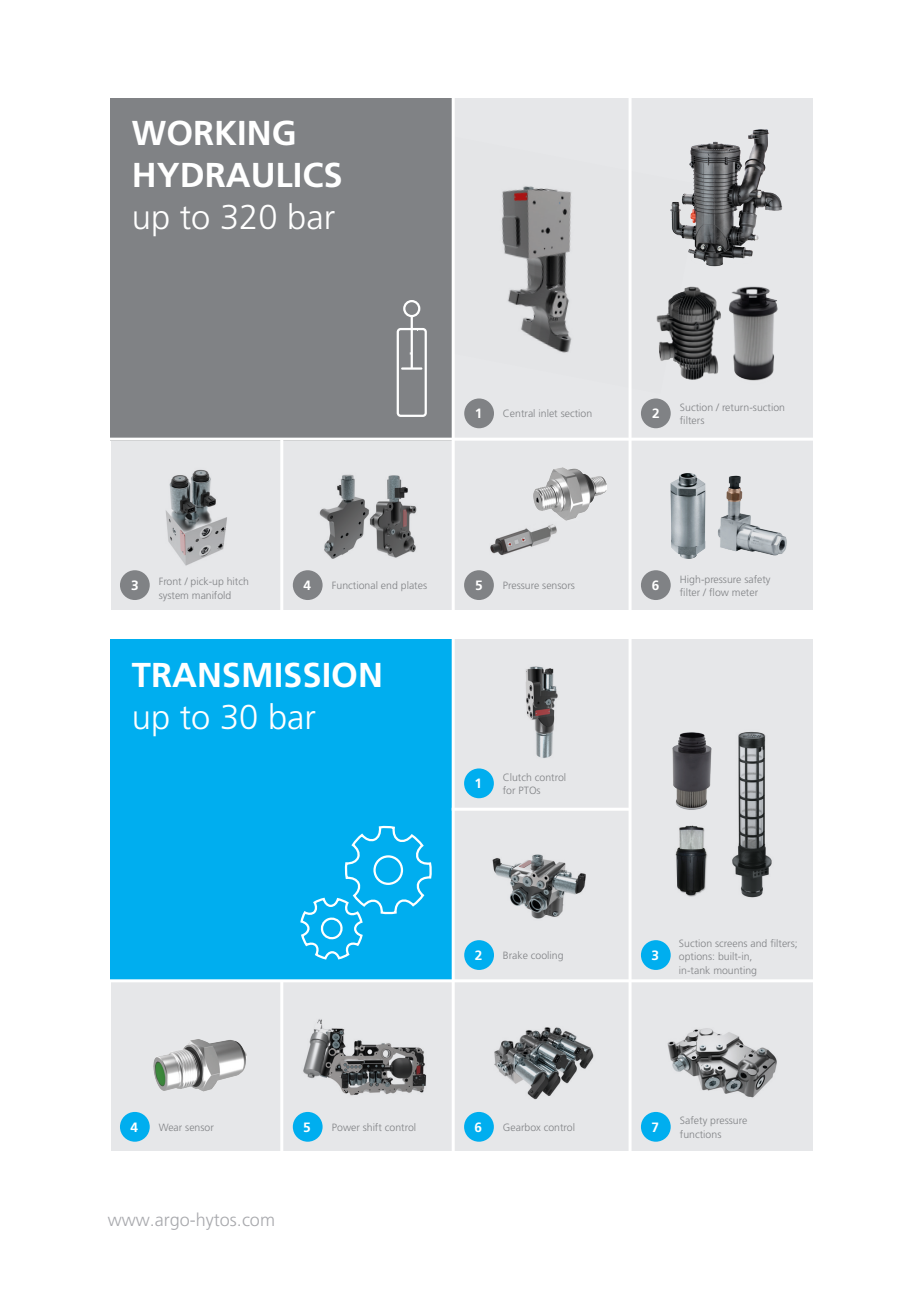
<style>
.page{position:relative;width:923px;height:1289px;background:#fff}
.page>*{position:absolute;margin:0;border:0;box-sizing:border-box;transform-origin:0 0}
.t1{font:700 34.5px/42px "Frutiger LT Pro";color:#fff}
.t2{font:300 34.5px "Frutiger LT Pro";color:#fff}
.t3{font:300 18px "Frutiger LT Pro";color:#a8a9ad}
.t4{font:700 13.5px "Frutiger LT Pro";color:#fff}
.t5{font:300 10.5px/13.5px "Frutiger LT Pro";color:#808285}
</style>
<div class="page">
<div style="left:111px;top:639px;width:701px;height:511px;background:#e6e7e9"></div>
<div style="left:111px;top:98px;width:701px;height:511px;background:#e6e7e9"></div>
<img style="left:319px;top:474px;width:42px;height:85px">
<img style="left:361px;top:475px;width:56px;height:83px">
<img style="left:501px;top:133px;width:131px;height:261px">
<img style="left:670px;top:473px;width:17px;height:76px">
<img style="left:718px;top:475px;width:69px;height:81px">
<img style="left:729px;top:286px;width:49px;height:95px">
<img style="left:165px;top:469px;width:62px;height:97px">
<img style="left:303px;top:1019px;width:123px;height:99px">
<img style="left:494px;top:1027px;width:100px;height:73px">
<img style="left:526px;top:666px;width:32px;height:92px">
<img style="left:153px;top:1039px;width:94px;height:53px">
<img style="left:667px;top:1028px;width:110px;height:70px">
<img style="left:474px;top:854px;width:112px;height:87px">
<img style="left:656px;top:286px;width:65px;height:94px">
<img style="left:670px;top:129px;width:112px;height:138px">
<img style="left:672px;top:732px;width:38px;height:78px">
<img style="left:675px;top:825px;width:33px;height:72px">
<img style="left:710px;top:731px;width:62px;height:167px">
<img style="left:533px;top:467px;width:74px;height:53px">
<img style="left:490px;top:514px;width:67px;height:41px">
<div style="left:111px;top:98px;width:342px;height:342px;background:#808285"></div>
<div style="left:111px;top:639px;width:342px;height:342px;background:#00aeef"></div>
<hr style="left:628px;top:93px;width:3px;height:523px;background:#fff">
<hr style="left:280px;top:439px;width:3px;height:177px;background:#fff">
<hr style="left:452px;top:93px;width:3px;height:523px;background:#fff">
<hr style="left:107px;top:437px;width:713px;height:3px;background:#fff">
<hr style="left:628px;top:634px;width:3px;height:544px;background:#fff">
<hr style="left:280px;top:980px;width:3px;height:198px;background:#fff">
<hr style="left:452px;top:634px;width:3px;height:544px;background:#fff">
<hr style="left:107px;top:979px;width:713px;height:3px;background:#fff">
<hr style="left:452px;top:807px;width:178px;height:3px;background:#fff">
<svg style="left:396px;top:300px;width:31px;height:117px"></svg>
<svg style="left:300px;top:825px;width:132px;height:135px"></svg>
<div style="left:641px;top:398px;width:29px;height:30px;background:#808285;border-radius:50%"></div>
<div style="left:641px;top:570px;width:29px;height:30px;background:#808285;border-radius:50%"></div>
<div style="left:464px;top:398px;width:30px;height:30px;background:#808285;border-radius:50%"></div>
<div style="left:120px;top:570px;width:30px;height:30px;background:#808285;border-radius:50%"></div>
<div style="left:293px;top:570px;width:29px;height:30px;background:#808285;border-radius:50%"></div>
<div style="left:464px;top:570px;width:30px;height:30px;background:#808285;border-radius:50%"></div>
<div style="left:641px;top:940px;width:29px;height:29px;background:#00aeef;border-radius:50%"></div>
<div style="left:641px;top:1111px;width:29px;height:30px;background:#00aeef;border-radius:50%"></div>
<div style="left:464px;top:940px;width:30px;height:29px;background:#00aeef;border-radius:50%"></div>
<div style="left:120px;top:1111px;width:30px;height:30px;background:#00aeef;border-radius:50%"></div>
<div style="left:293px;top:1111px;width:29px;height:30px;background:#00aeef;border-radius:50%"></div>
<div style="left:464px;top:1111px;width:30px;height:30px;background:#00aeef;border-radius:50%"></div>
<div style="left:464px;top:768px;width:30px;height:30px;background:#00aeef;border-radius:50%"></div>
<h1 class="t1" style="left:132px;top:112px;width:212px">WORKING<br>HYDRAULICS</h1>
<h1 class="t2" style="left:132px;top:197px;width:205px">up to 320 bar</h1>
<p class="t4" style="left:475px;top:406px;width:9px">1</p>
<p class="t5" style="left:503px;top:407px;width:91px">Central inlet section</p>
<p class="t4" style="left:652px;top:406px;width:9px">2</p>
<p class="t5" style="left:680px;top:400px;width:107px">Suction / return-suction filters</p>
<p class="t5" style="left:159px;top:575px;width:92px">Front / pick-up hitch system manifold</p>
<p class="t5" style="left:332px;top:578px;width:97px">Functional end plates</p>
<p class="t4" style="left:131px;top:577px;width:9px">3</p>
<p class="t4" style="left:304px;top:577px;width:9px">4</p>
<p class="t4" style="left:475px;top:577px;width:9px">5</p>
<p class="t5" style="left:503px;top:578px;width:73px">Pressure sensors</p>
<p class="t5" style="left:680px;top:572px;width:92px">High-pressure safety filter / flow meter</p>
<p class="t4" style="left:652px;top:577px;width:9px">6</p>
<h1 class="t1" style="left:132px;top:654px;width:253px">TRANSMISSION</h1>
<h1 class="t2" style="left:132px;top:696px;width:186px">up to 30 bar</h1>
<p class="t4" style="left:474px;top:775px;width:9px">1</p>
<p class="t5" style="left:503px;top:770px;width:65px">Clutch control for PTOs</p>
<p class="t4" style="left:475px;top:947px;width:9px">2</p>
<p class="t5" style="left:503px;top:948px;width:62px">Brake cooling</p>
<p class="t4" style="left:651px;top:947px;width:9px">3</p>
<p class="t5" style="left:679px;top:936px;width:120px">Suction screens and filters; options: built-in,<br>in-tank mounting</p>
<p class="t4" style="left:130px;top:1119px;width:9px">4</p>
<p class="t4" style="left:303px;top:1119px;width:9px">5</p>
<p class="t4" style="left:474px;top:1119px;width:9px">6</p>
<p class="t5" style="left:159px;top:1120px;width:57px">Wear sensor</p>
<p class="t5" style="left:332px;top:1120px;width:86px">Power shift control</p>
<p class="t5" style="left:503px;top:1120px;width:74px">Gearbox control</p>
<p class="t5" style="left:680px;top:1113px;width:69px">Safety pressure functions</p>
<p class="t4" style="left:651px;top:1119px;width:9px">7</p>
<h2 class="t3" style="left:108px;top:1209px;width:169px">www.argo-hytos.com</h2>
</div>
